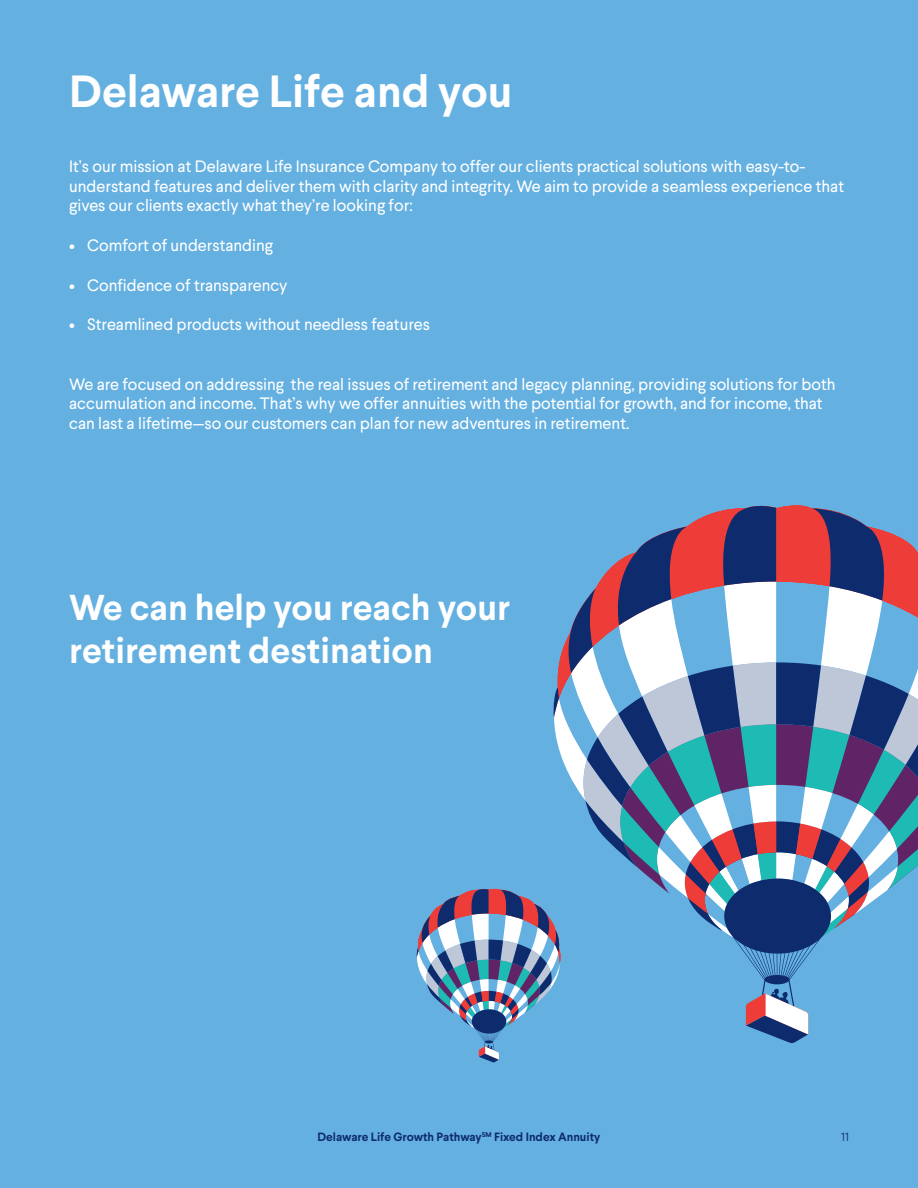
<style>
.page{position:relative;width:918px;height:1188px;background:#64b0e1}
.page>*{position:absolute;margin:0;border:0;box-sizing:border-box;transform-origin:0 0}
.t1{font:700 45px "Larsseit";color:#fff}
.t2{font:700 36px/43.2px "Larsseit";color:#fff}
.t3{font:16.5px/19.8px "Larsseit";color:#fff}
.t4{font:700 12px "Larsseit";color:#0d2b6d}
.t5{font:300 12px "Larsseit";color:#0d2b6d}
</style>
<div class="page">
<svg style="left:599px;top:505px;width:319px;height:113px"></svg>
<svg style="left:898px;top:669px;width:20px;height:198px;background:#6a86a7"></svg>
<svg style="left:416px;top:582px;width:482px;height:481px"></svg>
<p class="t1" style="left:69px;top:61px;width:445px">Delaware Life and you</p>
<p class="t3" style="left:69px;top:156px;width:776px">It’s our mission at Delaware Life Insurance Company to offer our clients practical solutions with easy-to&shy;understand features and deliver them with clarity and integrity. We aim to provide a seamless experience that gives our clients exactly what they’re looking for:</p>
<p class="t3" style="left:69px;top:235px;width:205px">• Comfort of understanding</p>
<p class="t3" style="left:69px;top:275px;width:220px">• Confidence of transparency</p>
<p class="t3" style="left:69px;top:314px;width:362px">• Streamlined products without needless features</p>
<p class="t3" style="left:69px;top:374px;width:768px">We are focused on addressing the real issues of retirement and legacy planning, providing solutions for both accumulation and income. That’s why we offer annuities with the potential for growth, and for income, that can last a lifetime—so our customers can plan for new adventures in retirement.</p>
<p class="t2" style="left:69px;top:586px;width:443px">We can help you reach your retirement destination</p>
<p class="t4" style="left:318px;top:1129px;width:284px">Delaware Life Growth Pathway<sup>SM</sup> Fixed Index Annuity</p>
<p class="t5" style="left:841px;top:1129px;width:9px">11</p>
</div>
